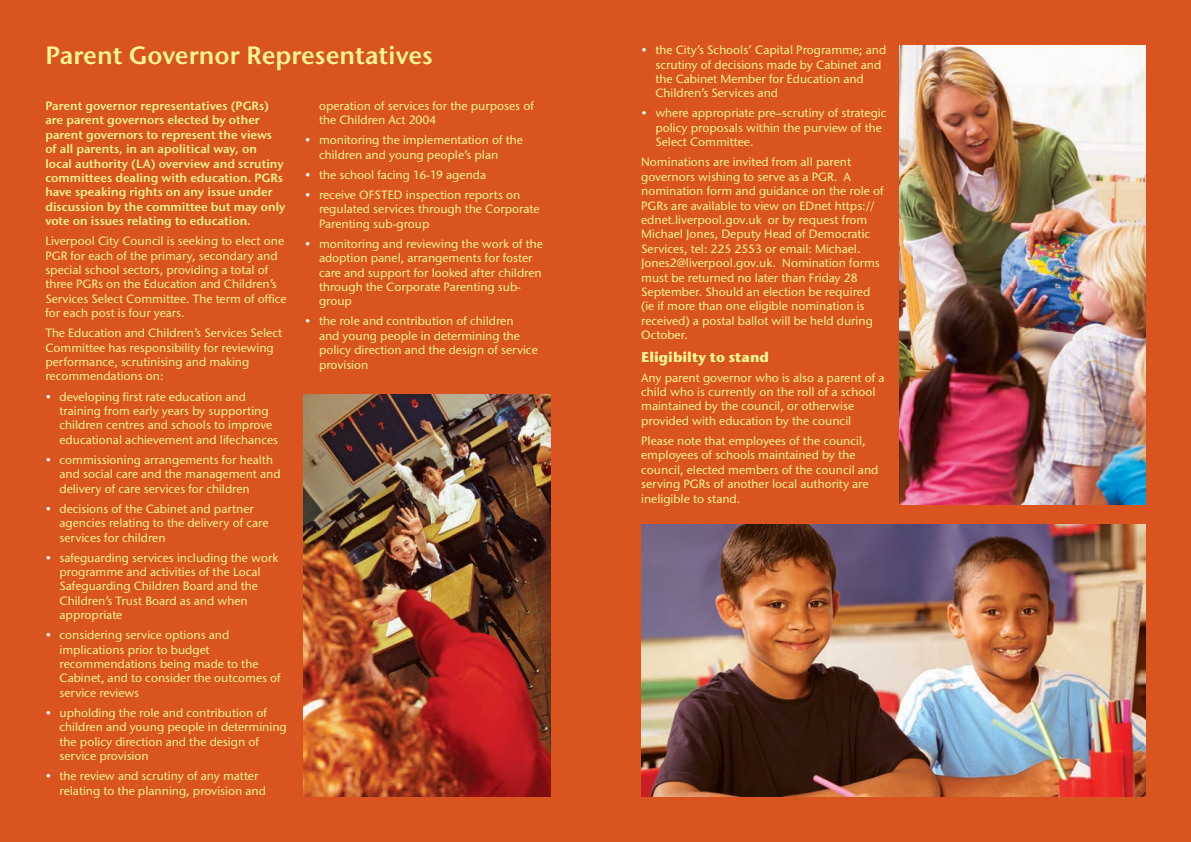
<style>
.page{position:relative;width:1191px;height:842px;background:#d9541e}
.page>*{position:absolute;margin:0;border:0;box-sizing:border-box;transform-origin:0 0}
.t1{font:600 25px "Stone Sans ITC Std";color:#fff797}
.t2{font:700 14px "Stone Sans ITC Std";color:#fff797}
.t3{font:500 12px/14.4px "Stone Sans ITC Std";color:#fff797}
.t4{font:600 12px/14.4px "Stone Sans ITC Std";color:#fff797}
.s1{color:#fff}
</style>
<div class="page">
<img style="left:304px;top:394px;width:246px;height:403px">
<img style="left:641px;top:524px;width:505px;height:273px">
<img style="left:899px;top:45px;width:247px;height:459px">
<h1 class="t1" style="left:45px;top:39px;width:389px">Parent Governor Representatives</h1>
<p class="t4" style="left:45px;top:98px;width:241px">Parent governor representatives (PGRs) are parent governors elected by other parent governors to represent the views of all parents, in an apolitical way, on local authority (LA) overview and scrutiny committees dealing with education. PGRs have speaking rights on any issue under discussion by the committee but may only vote on issues relating to education.</p>
<p class="t3" style="left:45px;top:234px;width:243px">Liverpool City Council is seeking to elect one PGR for each of the primary, secondary and special school sectors, providing a total of three PGRs on the Education and Children’s Services Select Committee. The term of office for each post is four years.</p>
<p class="t3" style="left:45px;top:326px;width:238px">The Education and Children’s Services Select Committee has responsibility for reviewing performance, scrutinising and making recommendations on:</p>
<p class="t3" style="left:60px;top:389px;width:220px;text-indent:-14px"><span class="s1">•</span> developing first rate education and training from early years by supporting children centres and schools to improve educational achievement and lifechances</p>
<p class="t3" style="left:60px;top:452px;width:222px;text-indent:-14px"><span class="s1">•</span> commissioning arrangements for health and social care and the management and delivery of care services for children</p>
<p class="t3" style="left:60px;top:501px;width:210px;text-indent:-14px"><span class="s1">•</span> decisions of the Cabinet and partner agencies relating to the delivery of care services for children</p>
<p class="t3" style="left:60px;top:550px;width:220px;text-indent:-14px"><span class="s1">•</span> safeguarding services including the work programme and activities of the Local Safeguarding Children Board and the Children’s Trust Board as and when appropriate</p>
<p class="t3" style="left:60px;top:628px;width:223px;text-indent:-14px"><span class="s1">•</span> considering service options and implications prior to budget recommendations being made to the<br>Cabinet, and to consider the outcomes of service reviews</p>
<p class="t3" style="left:60px;top:705px;width:229px;text-indent:-14px"><span class="s1">•</span> upholding the role and contribution of children and young people in determining the policy direction and the design of service provision</p>
<p class="t3" style="left:60px;top:769px;width:208px;text-indent:-14px"><span class="s1">•</span> the review and scrutiny of any matter relating to the planning, provision and</p>
<p class="t3" style="left:319px;top:98px;width:216px">operation of services for the purposes of the Children Act 2004</p>
<p class="t3" style="left:319px;top:133px;width:205px;text-indent:-14px"><span class="s1">•</span> monitoring the implementation of the children and young people’s plan</p>
<p class="t3" style="left:305px;top:167px;width:183px"><span class="s1">•</span> the school facing 16-19 agenda</p>
<p class="t3" style="left:319px;top:187px;width:222px;text-indent:-14px"><span class="s1">•</span> receive OFSTED inspection reports on regulated services through the Corporate<br>Parenting sub-group</p>
<p class="t3" style="left:319px;top:236px;width:225px;text-indent:-14px"><span class="s1">•</span> monitoring and reviewing the work of the adoption panel, arrangements for foster care and support for looked after children through the Corporate Parenting sub&shy;group</p>
<p class="t3" style="left:319px;top:314px;width:220px;text-indent:-14px"><span class="s1">•</span> the role and contribution of children<br>and young people in determining the policy direction and the design of service provision</p>
<p class="t3" style="left:655px;top:43px;width:232px;text-indent:-14px"><span class="s1">•</span> the City’s Schools’ Capital Programme; and scrutiny of decisions made by Cabinet and the Cabinet Member for Education and Children’s Services and</p>
<p class="t3" style="left:655px;top:106px;width:233px;text-indent:-14px"><span class="s1">•</span> where appropriate pre–scrutiny of strategic policy proposals within the purview of the<br>Select Committee.</p>
<p class="t3" style="left:641px;top:155px;width:244px">Nominations are invited from all parent governors wishing to serve as a PGR. A nomination form and guidance on the role of PGRs are available to view on EDnet https:// ednet.liverpool.gov.uk or by request from Michael Jones, Deputy Head of Democratic Services, tel: 225 2553 or email: Michael.<br>Jones2@liverpool.gov.uk. Nomination forms must be returned no later than Friday 28<br>September. Should an election be required (ie if more than one eligible nomination is received) a postal ballot will be held during October.</p>
<p class="t2" style="left:641px;top:348px;width:129px">Eligibilty to stand</p>
<p class="t3" style="left:641px;top:370px;width:245px">Any parent governor who is also a parent of a child who is currently on the roll of a school maintained by the council, or otherwise provided with education by the council</p>
<p class="t3" style="left:641px;top:433px;width:239px">Please note that employees of the council, employees of schools maintained by the council, elected members of the council and serving PGRs of another local authority are ineligible to stand.</p>
</div>
